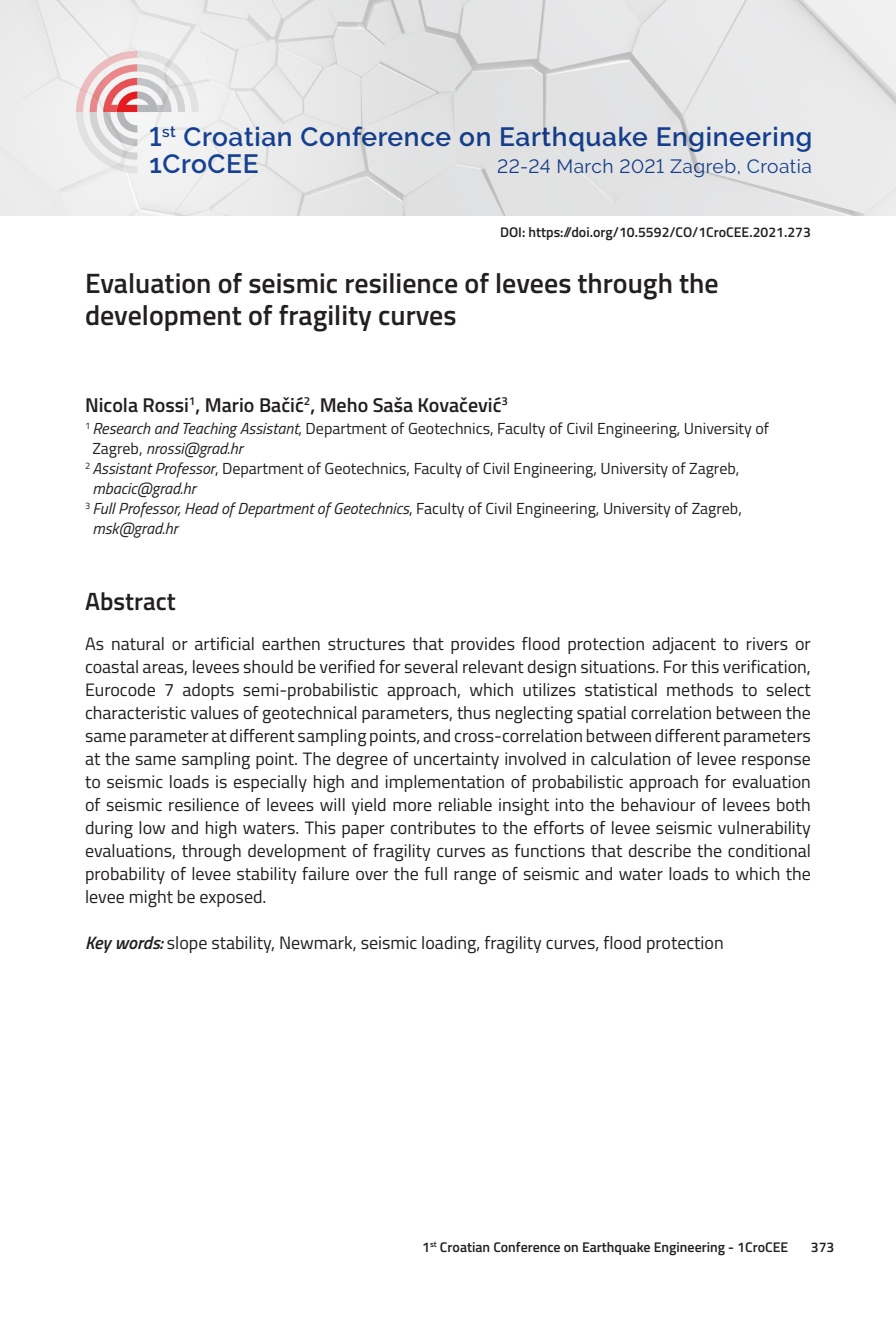
<style>
.page{position:relative;width:896px;height:1321px;background:#fff}
.page>*{position:absolute;margin:0;border:0;box-sizing:border-box;transform-origin:0 0}
.t1{font:600 28px/32px "Titillium";color:#231f20}
.t2{font:600 26.4px/27.2px "Raleway";letter-spacing:.025em;color:#18469d}
.t3{font:600 25px "Titillium";color:#231f20}
.t4{font:600 20px "Titillium";color:#231f20}
.t5{font:19.2px "Raleway";letter-spacing:.025em;color:#18469d}
.t6{font:18px/23px "Titillium";color:#231f20;text-align:justify}
.t7{font:16px "Titillium";color:#231f20}
.t8{font:italic 16px "Titillium";color:#231f20}
.t9{font:600 14px "Titillium";color:#231f20}
.s1{font-style:italic}
.s2{font-style:normal}
.s3{font-weight:600;font-style:italic}
</style>
<div class="page">
<img style="left:423px;top:0;width:473px;height:215px">
<div style="left:0;top:0;width:423px;height:215px;background:#eaeaeb"></div>
<svg style="left:76px;top:51px;width:123px;height:121px"></svg>
<h2 class="t2" style="left:149px;top:123px;width:664px">1<sup>st</sup> Croatian Conference on Earthquake Engineering<br>1CroCEE</h2>
<p class="t5" style="left:497px;top:155px;width:316px">22-24 March 2021 Zagreb, Croatia</p>
<p class="t9" style="left:500px;top:222px;width:312px">DOI: https://doi.org/10.5592/CO/1CroCEE.2021.273</p>
<h1 class="t1" style="left:85px;top:266px;width:635px">Evaluation of seismic resilience of levees through the development of fragility curves</h1>
<p class="t4" style="left:85px;top:390px;width:424px">Nicola Rossi<sup>1</sup>, Mario Bačić<sup>2</sup>, Meho Saša Kovačević<sup>3</sup></p>
<p class="t7" style="left:85px;top:417px;width:685px"><sup>1</sup> <span class="s1">Research and Teaching Assistant</span>, Department of Geotechnics, Faculty of Civil Engineering, University of</p>
<p class="t8" style="left:92px;top:437px;width:152px"><span class="s2">Zagreb,</span> nrossi@grad.hr</p>
<p class="t7" style="left:85px;top:457px;width:656px"><sup>2</sup> <span class="s1">Assistant Professor</span>, Department of Geotechnics, Faculty of Civil Engineering, University of Zagreb,</p>
<p class="t8" style="left:92px;top:477px;width:105px">mbacic@grad.hr</p>
<p class="t7" style="left:85px;top:497px;width:658px"><sup>3</sup> <span class="s1">Full Professor, Head of Department of Geotechnics</span>, Faculty of Civil Engineering, University of Zagreb,</p>
<p class="t8" style="left:92px;top:517px;width:87px">msk@grad.hr</p>
<h3 class="t3" style="left:85px;top:582px;width:92px">Abstract</h3>
<p class="t6" style="left:85px;top:631px;width:727px">As natural or artificial earthen structures that provides flood protection adjacent to rivers or coastal areas, levees should be verified for several relevant design situations. For this verification, Eurocode 7 adopts semi-probabilistic approach, which utilizes statistical methods to select characteristic values of geotechnical parameters, thus neglecting spatial correlation between the same parameter at different sampling points, and cross-correlation between different parameters at the same sampling point. The degree of uncertainty involved in calculation of levee response to seismic loads is especially high and implementation of probabilistic approach for evaluation of seismic resilience of levees will yield more reliable insight into the behaviour of levees both during low and high waters. This paper contributes to the efforts of levee seismic vulnerability evaluations, through development of fragility curves as functions that describe the conditional probability of levee stability failure over the full range of seismic and water loads to which the levee might be exposed.</p>
<p class="t6" style="left:85px;top:930px;width:640px"><span class="s3">Key words:</span> slope stability, Newmark, seismic loading, fragility curves, flood protection</p>
<p class="t9" style="left:422px;top:1237px;width:367px">1<sup>st</sup> Croatian Conference on Earthquake Engineering - 1CroCEE</p>
<p class="t9" style="left:811px;top:1237px;width:25px">373</p>
</div>
